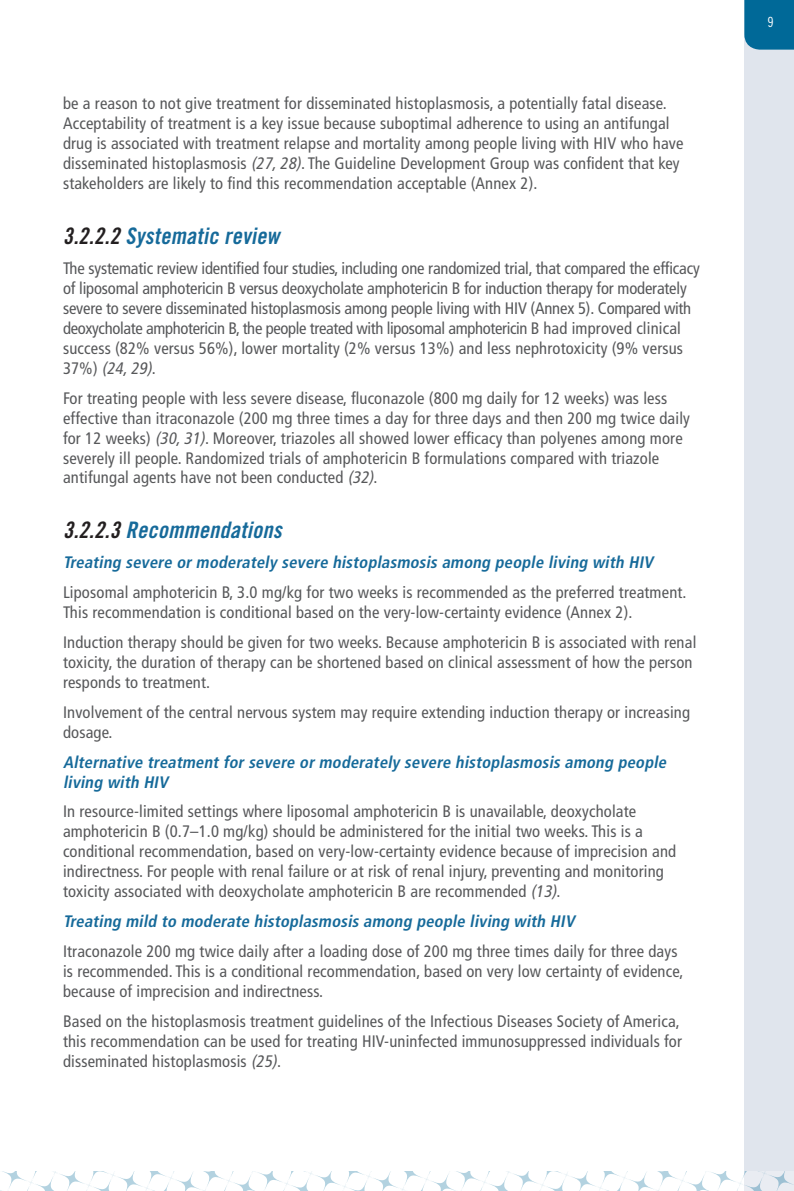
<style>
.page{position:relative;width:794px;height:1191px;background:#fff}
.page>*{position:absolute;margin:0;border:0;box-sizing:border-box;transform-origin:0 0}
.t1{font:italic 22.75px "Trade Gothic LT Std Bd Cn 20";color:#166a9a}
.t2{font:22.75px "Trade Gothic LT Std Bd Cn 20 Obl";letter-spacing:.01em;color:#166a9a}
.TEXTO_GENERAL_OK{font:condensed 16.62px/19.9px "Frutiger LT Std";letter-spacing:.01em;color:#57585a}
.TEXTO_GENERAL_OK-2{font:condensed 16.62px/19.9px "Frutiger LT Std";letter-spacing:-.01em;color:#57585a}
.TEXTO_GENERAL_OK-3{font:italic 700 condensed 16.62px/19.9px "Frutiger LT Std";color:#166a9a}
.t3{font:14px "Trade Gothic LT Std Cn 18";color:#fff}
.s1{font-style:italic}
.s2{color:#231f20}
</style>
<div class="page">
<div style="left:744px;top:0;width:50px;height:1191px;background:#e0e5ed"></div>
<div style="left:744px;top:0;width:50px;height:50px;background:#006998"></div>
<svg style="left:0;top:1171px;width:791px;height:20px"></svg>
<p class="TEXTO_GENERAL_OK" style="left:63px;top:94px;width:622px">be a reason to not give treatment for disseminated histoplasmosis, a potentially fatal disease.<br>Acceptability of treatment is a key issue because suboptimal adherence to using an antifungal drug is associated with treatment relapse and mortality among people living with HIV who have disseminated histoplasmosis <span class="s1">(27,28)</span>. The Guideline Development Group was confident that key stakeholders are likely to find this recommendation acceptable (Annex 2).</p>
<p class="t1" style="left:63px;top:222px;width:223px"><span class="s2">3.2.2.2</span> Systematic review</p>
<p class="TEXTO_GENERAL_OK-2" style="left:63px;top:258px;width:638px">The systematic review identified four studies, including one randomized trial, that compared the efficacy of liposomal amphotericin B versus deoxycholate amphotericin B for induction therapy for moderately severe to severe disseminated histoplasmosis among people living with HIV (Annex 5). Compared with deoxycholate amphotericin B, the people treated with liposomal amphotericin B had improved clinical success (82% versus 56%), lower mortality (2% versus 13%) and less nephrotoxicity (9% versus<br>3 7 % ) <span class="s1">(24,29)</span>.</p>
<p class="TEXTO_GENERAL_OK" style="left:63px;top:388px;width:628px">For treating people with less severe disease, fluconazole (800 mg daily for 12 weeks) was less effective than itraconazole (200 mg three times a day for three days and then 200 mg twice daily for 12 weeks) <span class="s1">(30,31)</span>. Moreover, triazoles all showed lower efficacy than polyenes among more severely ill people. Randomized trials of amphotericin B formulations compared with triazole antifungal agents have not been conducted <span class="s1">(32)</span>.</p>
<p class="t2" style="left:63px;top:516px;width:220px"><span class="s2">3.2.2.3</span> Recommendations</p>
<p class="TEXTO_GENERAL_OK-3" style="left:63px;top:552px;width:595px">Treating severe or moderately severe histoplasmosis among people living with HIV</p>
<p class="TEXTO_GENERAL_OK" style="left:63px;top:582px;width:625px">Liposomal amphotericin B, 3.0 mg/kg for two weeks is recommended as the preferred treatment.<br>This recommendation is conditional based on the very-low-certainty evidence (Annex 2).</p>
<p class="TEXTO_GENERAL_OK" style="left:63px;top:632px;width:635px">Induction therapy should be given for two weeks. Because amphotericin B is associated with renal toxicity, the duration of therapy can be shortened based on clinical assessment of how the person responds to treatment.</p>
<p class="TEXTO_GENERAL_OK" style="left:63px;top:702px;width:628px">Involvement of the central nervous system may require extending induction therapy or increasing dosage.</p>
<p class="TEXTO_GENERAL_OK-3" style="left:63px;top:752px;width:608px">Alternative treatment for severe or moderately severe histoplasmosis among people living with HIV</p>
<p class="TEXTO_GENERAL_OK" style="left:63px;top:801px;width:614px">In resource-limited settings where liposomal amphotericin B is unavailable, deoxycholate amphotericin B (0.7–1.0 mg/kg) should be administered for the initial two weeks. This is a conditional recommendation, based on very-low-certainty evidence because of imprecision and indirectness. For people with renal failure or at risk of renal injury, preventing and monitoring toxicity associated with deoxycholate amphotericin B are recommended <span class="s1">(13)</span>.</p>
<p class="TEXTO_GENERAL_OK-3" style="left:63px;top:911px;width:516px">Treating mild to moderate histoplasmosis among people living with HIV</p>
<p class="TEXTO_GENERAL_OK" style="left:63px;top:941px;width:622px">Itraconazole 200 mg twice daily after a loading dose of 200 mg three times daily for three days is recommended. This is a conditional recommendation, based on very low certainty of evidence, because of imprecision and indirectness.</p>
<p class="TEXTO_GENERAL_OK" style="left:63px;top:1011px;width:620px">Based on the histoplasmosis treatment guidelines of the Infectious Diseases Society of America, this recommendation can be used for treating HIV-uninfected immunosuppressed individuals for disseminated histoplasmosis <span class="s1">(25)</span>.</p>
<p class="t3" style="left:767px;top:14px;width:8px">9</p>
</div>
